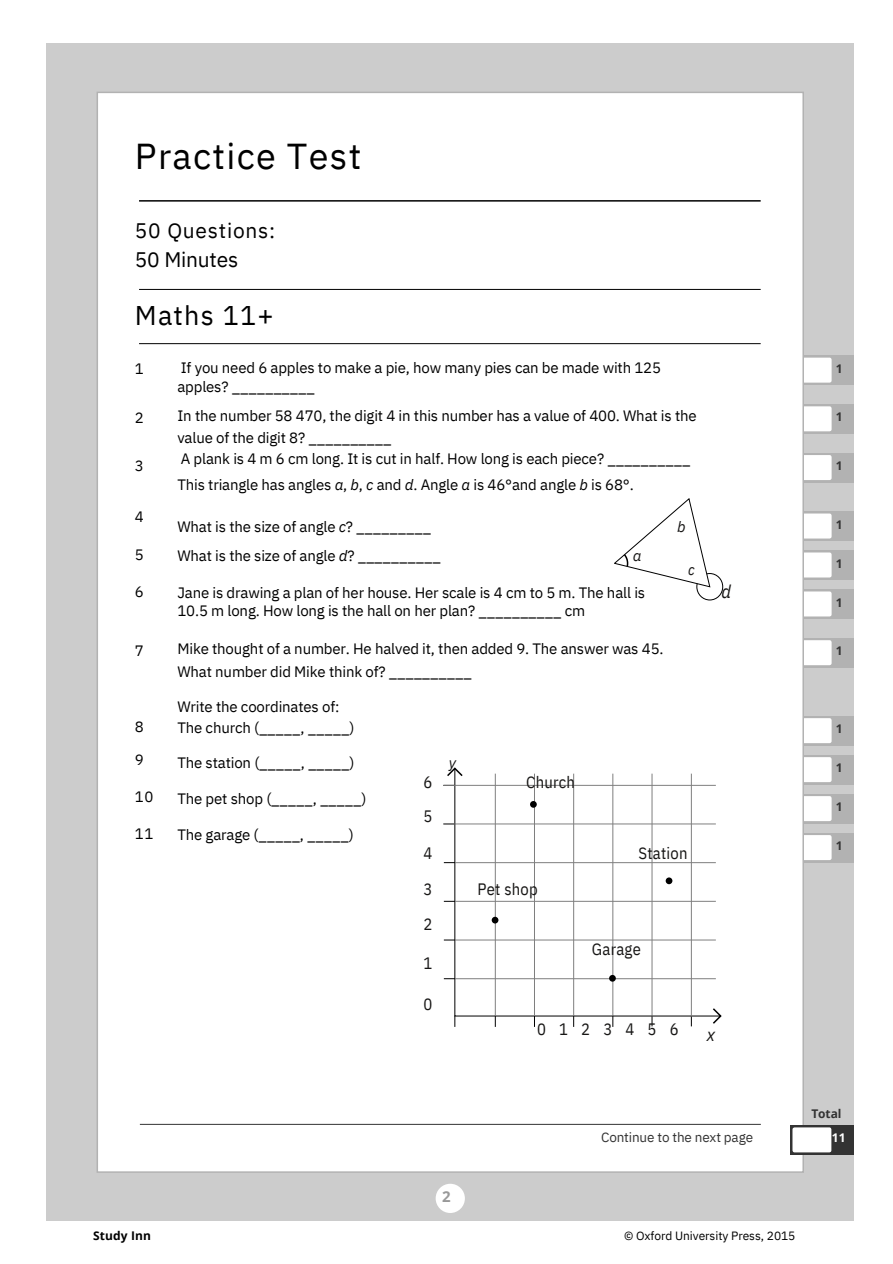
<style>
.page{position:relative;width:893px;height:1264px;background:#fff}
.page>*{position:absolute;margin:0;border:0;box-sizing:border-box;transform-origin:0 0}
.t1{font:36px "IBM Plex Sans";letter-spacing:.035em;color:#000}
.t2{font:27px "IBM Plex Sans";letter-spacing:.045em;color:#000}
.t3{font:21px "IBM Plex Sans";letter-spacing:.035em;color:#000}
.t4{font:21px "IBM Plex Sans";letter-spacing:-.01em;color:#000}
.t5{font:italic 18.3px "IBM Plex Sans Cond";color:#171615}
.t6{font:italic 18px "IBM Plex Sans Cond";color:#171615}
.t7{font:16.5px "IBM Plex Sans Cond";letter-spacing:.015em;color:#171615}
.t8{font:16.5px "IBM Plex Sans Cond";letter-spacing:.8em;color:#171615}
.t9{font:15px/21.9px "IBM Plex Sans";letter-spacing:-.01em;color:#000}
.t10{font:italic 15px "IBM Plex Sans";color:#171615}
.t11{font:italic 15px "IBM Plex Sans Cond";color:#171615}
.t12{font:700 15px "Open Sans";color:#999}
.t13{font:13.5px "IBM Plex Sans";letter-spacing:-.01em;color:#333}
.t14{font:12px "IBM Plex Sans";letter-spacing:-.005em;color:#000}
.t15{font:700 12px "Open Sans";letter-spacing:-.005em;color:#333}
.t16{font:700 12px "Open Sans";letter-spacing:.01em;color:#000}
.t17{font:700 12px "Open Sans";color:#fff}
.s1{font-style:italic}
</style>
<div class="page">
<div style="left:47px;top:44px;width:806px;height:1176px;background:#ccc"></div>
<div style="left:788px;top:355px;width:65px;height:30px;background:#b2b2b2"></div>
<svg style="left:804px;top:357px;width:27px;height:25px"></svg>
<div style="left:788px;top:404px;width:65px;height:29px;background:#b2b2b2"></div>
<svg style="left:804px;top:406px;width:27px;height:25px"></svg>
<div style="left:788px;top:453px;width:65px;height:29px;background:#b2b2b2"></div>
<svg style="left:804px;top:455px;width:27px;height:25px"></svg>
<div style="left:788px;top:511px;width:65px;height:29px;background:#b2b2b2"></div>
<svg style="left:804px;top:513px;width:27px;height:25px"></svg>
<div style="left:788px;top:550px;width:65px;height:29px;background:#b2b2b2"></div>
<svg style="left:804px;top:552px;width:27px;height:25px"></svg>
<div style="left:788px;top:589px;width:65px;height:29px;background:#b2b2b2"></div>
<svg style="left:804px;top:591px;width:27px;height:25px"></svg>
<div style="left:788px;top:638px;width:65px;height:29px;background:#b2b2b2"></div>
<svg style="left:804px;top:640px;width:27px;height:25px"></svg>
<div style="left:788px;top:716px;width:65px;height:29px;background:#b2b2b2"></div>
<svg style="left:804px;top:718px;width:27px;height:25px"></svg>
<div style="left:788px;top:755px;width:65px;height:29px;background:#b2b2b2"></div>
<svg style="left:804px;top:757px;width:27px;height:25px"></svg>
<div style="left:788px;top:794px;width:65px;height:29px;background:#b2b2b2"></div>
<svg style="left:804px;top:796px;width:27px;height:25px"></svg>
<div style="left:788px;top:833px;width:65px;height:29px;background:#b2b2b2"></div>
<svg style="left:804px;top:835px;width:27px;height:25px"></svg>
<div style="left:97px;top:92px;width:706px;height:1080px;background:#fff"></div>
<div style="left:435px;top:1183px;width:30px;height:29px;background:#fff;border-radius:50%"></div>
<svg style="left:614px;top:498px;width:109px;height:102px"></svg>
<hr style="left:139px;top:200px;width:621px;height:2px;background:#000">
<hr style="left:139px;top:289px;width:621px;height:1px;background:#000">
<hr style="left:139px;top:343px;width:621px;height:1px;background:#000">
<svg style="left:445px;top:767px;width:277px;height:258px"></svg>
<hr style="left:455px;top:978px;width:260px;height:1px;background:#7f7f7f">
<hr style="left:455px;top:939px;width:260px;height:1px;background:#7f7f7f">
<hr style="left:455px;top:901px;width:260px;height:1px;background:#7f7f7f">
<hr style="left:455px;top:862px;width:260px;height:1px;background:#7f7f7f">
<hr style="left:443px;top:823px;width:272px;height:1px;background:#7f7f7f">
<hr style="left:443px;top:785px;width:272px;height:1px;background:#7f7f7f">
<hr style="left:495px;top:773px;width:1px;height:243px;background:#7f7f7f">
<hr style="left:534px;top:773px;width:1px;height:243px;background:#7f7f7f">
<hr style="left:573px;top:773px;width:1px;height:243px;background:#7f7f7f">
<hr style="left:612px;top:773px;width:1px;height:243px;background:#7f7f7f">
<hr style="left:651px;top:773px;width:1px;height:243px;background:#7f7f7f">
<hr style="left:691px;top:773px;width:1px;height:243px;background:#7f7f7f">
<svg style="left:491px;top:916px;width:7px;height:7px"></svg>
<svg style="left:609px;top:974px;width:6px;height:7px"></svg>
<div style="left:665px;top:877px;width:7px;height:7px;background:#000;border-radius:50%"></div>
<svg style="left:530px;top:801px;width:6px;height:6px"></svg>
<hr style="left:140px;top:1124px;width:620px;height:1px;background:#333">
<div style="left:790px;top:1125px;width:63px;height:29px;background:#333"></div>
<div style="left:792px;top:1127px;width:39px;height:25px;background:#fff;border-radius:2px"></div>
<h1 class="t1" style="left:135px;top:132px;width:228px">Practice Test</h1>
<h3 class="t3" style="left:135px;top:216px;width:142px">50 Questions:</h3>
<h3 class="t4" style="left:135px;top:245px;width:105px">50 Minutes</h3>
<h2 class="t2" style="left:135px;top:297px;width:140px">Maths 11+</h2>
<p class="t9" style="left:135px;top:357px;width:10px">1</p>
<p class="t9" style="left:135px;top:406px;width:10px">2</p>
<p class="t9" style="left:135px;top:454px;width:10px">3</p>
<p class="t9" style="left:135px;top:506px;width:10px">4</p>
<p class="t9" style="left:135px;top:543px;width:10px">5</p>
<p class="t9" style="left:135px;top:580px;width:10px">6</p>
<p class="t9" style="left:135px;top:640px;width:10px">7</p>
<p class="t9" style="left:135px;top:710px;width:10px;line-height:32.5px">8<br>9</p>
<p class="t9" style="left:135px;top:785px;width:20px">10</p>
<p class="t9" style="left:135px;top:822px;width:20px">11</p>
<p class="t9" style="left:177px;top:358px;width:485px;line-height:19px">If you need 6 apples to make a pie, how many pies can be made with 125 apples? __________</p>
<p class="t9" style="left:177px;top:404px;width:520px">In the number 58 470, the digit 4 in this number has a value of 400. What is the value of the digit 8? __________<br>A plank is 4 m 6 cm long. It is cut in half. How long is each piece? __________</p>
<p class="t9" style="left:177px;top:473px;width:458px">This triangle has angles <span class="s1">a</span>, <span class="s1">b</span>, <span class="s1">c</span> and <span class="s1">d</span>. Angle <span class="s1">a</span> is 46°and angle <span class="s1">b</span> is 68°.</p>
<p class="t9" style="left:177px;top:515px;width:255px">What is the size of angle <span class="s1">c</span>? _________</p>
<p class="t10" style="left:677px;top:516px;width:10px">b</p>
<p class="t9" style="left:177px;top:544px;width:265px">What is the size of angle <span class="s1">d</span>? __________</p>
<p class="t10" style="left:633px;top:545px;width:10px">a</p>
<p class="t11" style="left:688px;top:559px;width:8px">c</p>
<p class="t9" style="left:177px;top:583px;width:469px;line-height:18px">Jane is drawing a plan of her house. Her scale is 4 cm to 5 m. The hall is<br>10.5 m long. How long is the hall on her plan? __________ cm</p>
<p class="t9" style="left:177px;top:637px;width:487px;line-height:22.5px">Mike thought of a number. He halved it, then added 9. The answer was 45.<br>What number did Mike think of? __________</p>
<p class="t9" style="left:177px;top:695px;width:178px;line-height:21.3px">Write the coordinates of:<br>The church (_____, _____)</p>
<p class="t9" style="left:177px;top:751px;width:179px">The station (_____, _____)</p>
<p class="t10" style="left:449px;top:752px;width:9px">y</p>
<p class="t9" style="left:177px;top:787px;width:190px">The pet shop (_____, _____)</p>
<p class="t9" style="left:177px;top:823px;width:178px">The garage (_____, _____)</p>
<p class="t7" style="left:423px;top:771px;width:10px">6</p>
<p class="t7" style="left:526px;top:771px;width:50px">Church</p>
<p class="t7" style="left:423px;top:805px;width:10px">5</p>
<p class="t7" style="left:423px;top:842px;width:10px">4</p>
<p class="t7" style="left:638px;top:842px;width:51px">Station</p>
<p class="t7" style="left:423px;top:878px;width:10px">3</p>
<p class="t7" style="left:477px;top:878px;width:62px">Pet shop</p>
<p class="t7" style="left:423px;top:913px;width:10px">2</p>
<p class="t7" style="left:592px;top:937px;width:50px">Garage</p>
<p class="t7" style="left:423px;top:952px;width:10px">1</p>
<p class="t7" style="left:423px;top:992px;width:10px">0</p>
<p class="t8" style="left:537px;top:1017px;width:143px">0123456</p>
<p class="t5" style="left:721px;top:579px;width:11px">d</p>
<p class="t6" style="left:706px;top:1022px;width:10px">x</p>
<p class="t15" style="left:835px;top:360px;width:8px">1</p>
<p class="t15" style="left:835px;top:408px;width:8px">1</p>
<p class="t15" style="left:835px;top:457px;width:8px">1</p>
<p class="t15" style="left:835px;top:516px;width:8px">1</p>
<p class="t15" style="left:835px;top:555px;width:8px">1</p>
<p class="t15" style="left:835px;top:594px;width:8px">1</p>
<p class="t15" style="left:835px;top:642px;width:8px">1</p>
<p class="t15" style="left:835px;top:720px;width:8px">1</p>
<p class="t15" style="left:835px;top:759px;width:8px">1</p>
<p class="t15" style="left:835px;top:798px;width:8px">1</p>
<p class="t15" style="left:835px;top:837px;width:8px">1</p>
<p class="t16" style="left:93px;top:1226px;width:59px">Study Inn</p>
<p class="t12" style="left:442px;top:1186px;width:10px">2</p>
<p class="t13" style="left:601px;top:1127px;width:153px">Continue to the next page</p>
<p class="t15" style="left:811px;top:1105px;width:32px">Total</p>
<p class="t17" style="left:831px;top:1128px;width:15px">11</p>
<p class="t14" style="left:624px;top:1227px;width:173px">© Oxford University Press, 2015</p>
</div>
